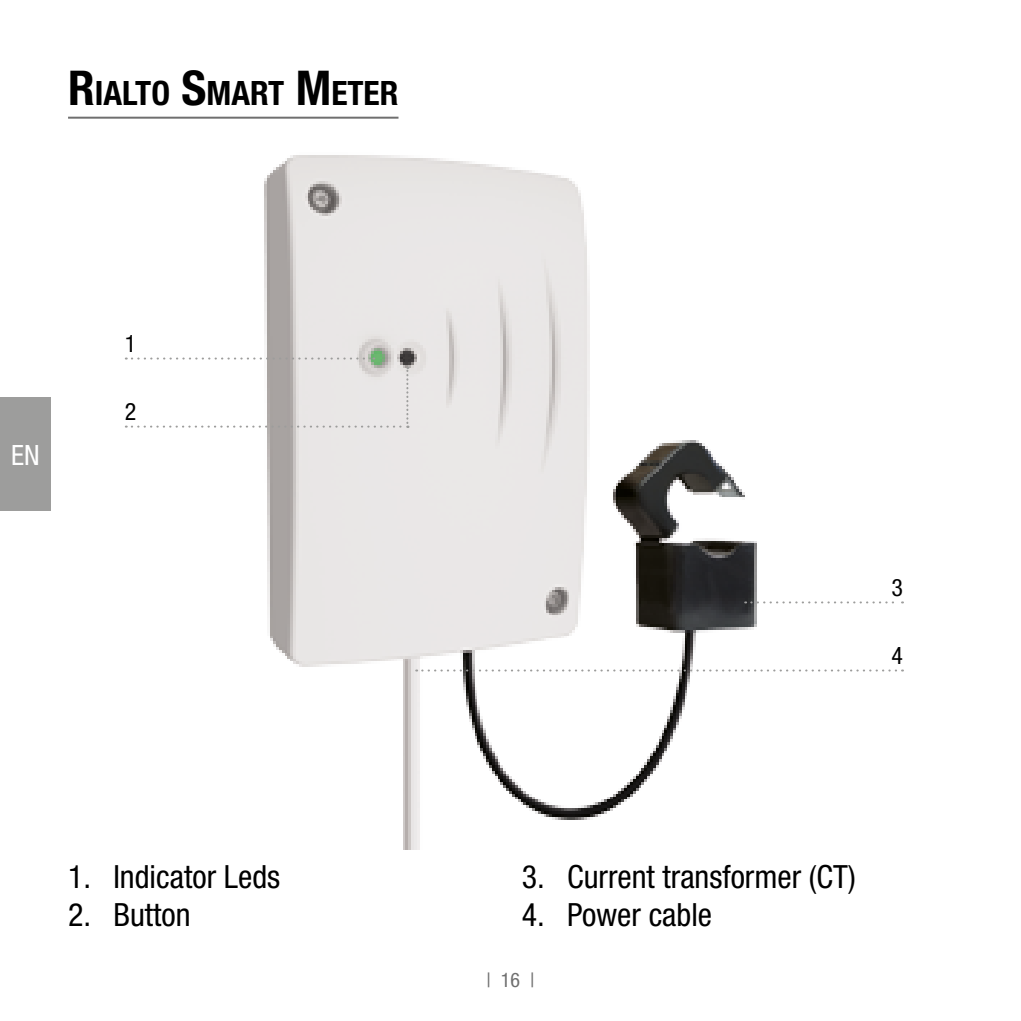
<style>
.page{position:relative;width:1021px;height:1021px;background:#fff}
.page>*{position:absolute;margin:0;border:0;box-sizing:border-box;transform-origin:0 0}
.t1{font:700 condensed 33.6px "Helvetica Neue";color:#000}
.t2{font:condensed 32px "Helvetica Neue";color:#000}
.t3{font:condensed 28px "Helvetica Neue";color:#fff}
.t4{font:condensed 24px "Helvetica Neue";color:#000}
.t5{font:condensed 20px "Helvetica Neue";color:#6f6f6f}
.s1{font-size:48px}
</style>
<div class="page">
<div style="left:0;top:397px;width:51px;height:113px;background:#9d9d9c"></div>
<hr style="left:68px;top:117px;width:330px;height:2px;background:#6f6f6f">
<img style="left:125px;top:155px;width:779px;height:694px">
<svg style="left:126px;top:357px;width:248px;height:2px"></svg>
<svg style="left:745px;top:601px;width:158px;height:2px"></svg>
<svg style="left:416px;top:669px;width:487px;height:2px"></svg>
<svg style="left:126px;top:367px;width:282px;height:61px"></svg>
<p class="t1" style="left:68px;top:73px;width:329px"><span class="s1">R</span>IALTO <span class="s1">S</span>MART <span class="s1">M</span>ETER</p>
<p class="t3" style="left:11px;top:438px;width:30px">EN</p>
<p class="t4" style="left:125px;top:329px;width:13px">1</p>
<p class="t4" style="left:125px;top:397px;width:13px">2</p>
<p class="t2" style="left:68px;top:857px;width:214px">1. Indicator Leds</p>
<p class="t2" style="left:68px;top:896px;width:124px">2. Button</p>
<p class="t4" style="left:891px;top:573px;width:13px">3</p>
<p class="t4" style="left:891px;top:641px;width:13px">4</p>
<p class="t2" style="left:522px;top:857px;width:335px">3. Current transformer (CT)</p>
<p class="t2" style="left:522px;top:896px;width:192px">4. Power cable</p>
<p class="t5" style="left:486px;top:968px;width:50px">|16|</p>
</div>
